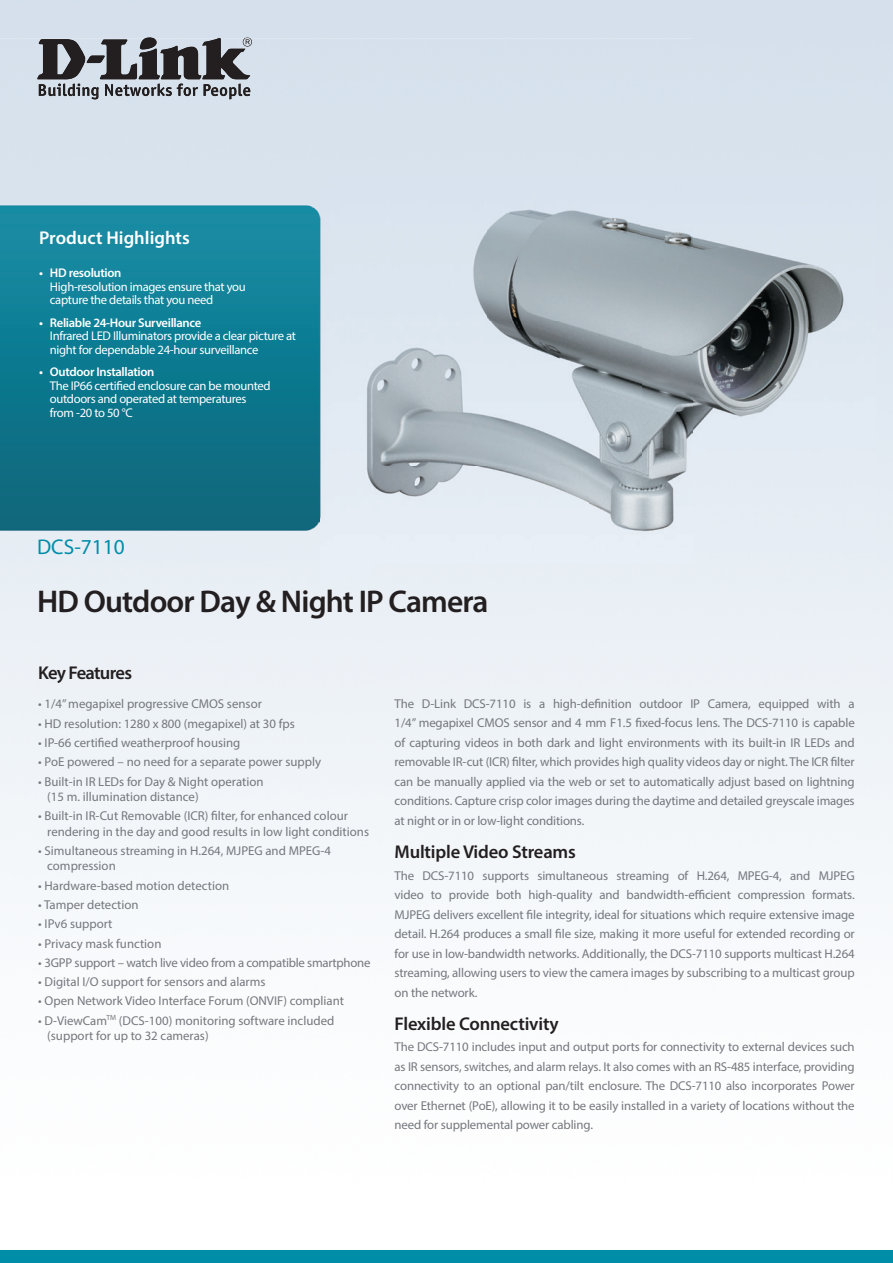
<style>
.page{position:relative;width:893px;height:1263px;background:#fff}
.page>*{position:absolute;margin:0;border:0;box-sizing:border-box;transform-origin:0 0}
.t1{font:600 31.5px "Myriad Pro";letter-spacing:-.025em;color:#231f20}
.t2{font:21.3px "Myriad Pro";color:#008da8}
.t3{font:600 18.6px "Myriad Pro";letter-spacing:-.01em;color:#231f20}
.t4{font:600 18.6px "Myriad Pro";color:#fff}
.t5{font:600 18.6px "Myriad Pro";letter-spacing:-.04em;color:#231f20}
.t6{font:12.9px/19.5px "Myriad Pro";color:#74787d}
.t7{font:12.9px "Myriad Pro";letter-spacing:-.02em;color:#74787d}
.t8{font:12.6px/13.5px "Myriad Pro";letter-spacing:-.025em;color:#fff}
.t9{font:600 12.6px "Myriad Pro";letter-spacing:-.025em;color:#fff}
</style>
<div class="page">
<div style="left:0;top:1250px;width:893px;height:13px;background:#008da8"></div>
<img style="left:0;top:38px;width:319px;height:553px">
<div style="left:319px;top:38px;width:373px;height:150px;background:#d7e2ed"></div>
<img style="left:319px;top:188px;width:53px;height:403px">
<div style="left:372px;top:562px;width:320px;height:29px;background:#e8eff5"></div>
<svg style="left:37px;top:37px;width:215px;height:62px;background:#84888f"></svg>
<img style="left:335px;top:177px;width:540px;height:385px">
<h3 class="t4" style="left:39px;top:230px;width:152px">Product Highlights</h3>
<p class="t9" style="left:39px;top:268px;width:84px">• HD resolution</p>
<p class="t8" style="left:50px;top:281px;width:197px">High-resolution images ensure that you capture the details that you need</p>
<p class="t9" style="left:39px;top:318px;width:164px">• Reliable 24-Hour Surveillance</p>
<p class="t8" style="left:50px;top:330px;width:248px">Infrared LED Illuminators provide a clear picture at night for dependable 24-hour surveillance</p>
<p class="t9" style="left:39px;top:367px;width:117px">• Outdoor Installation</p>
<p class="t8" style="left:50px;top:380px;width:222px">The IP66 certified enclosure can be mounted outdoors and operated at temperatures from -20 to 50 °C</p>
<h2 class="t2" style="left:37px;top:535px;width:89px">DCS-7110</h2>
<h1 class="t1" style="left:37px;top:589px;width:453px">HD Outdoor Day &amp; Night IP Camera</h1>
<h3 class="t5" style="left:38px;top:666px;width:95px">Key Features</h3>
<p class="t6" style="left:38px;top:695px;width:225px">• 1/4” megapixel progressive CMOS sensor</p>
<p class="t6" style="left:38px;top:715px;width:258px">• HD resolution: 1280 x 800 (megapixel) at 30 fps</p>
<p class="t6" style="left:38px;top:734px;width:204px">• IP-66 certified weatherproof housing</p>
<p class="t6" style="left:38px;top:753px;width:284px">• PoE powered – no need for a separate power supply</p>
<p class="t6" style="left:47px;top:774px;width:218px;line-height:15.5px;text-indent:-9px">• Built-in IR LEDs for Day &amp; Night operation (15 m. illumination distance)</p>
<p class="t6" style="left:47px;top:809px;width:323px;line-height:15.5px;text-indent:-9px">• Built-in IR-Cut Removable (ICR) filter, for enhanced colour rendering in the day and good results in low light conditions</p>
<p class="t6" style="left:47px;top:844px;width:285px;line-height:15.5px;text-indent:-9px">• Simultaneous streaming in H.264, MJPEG and MPEG-4 compression</p>
<p class="t6" style="left:38px;top:877px;width:192px">• Hardware-based motion detection</p>
<p class="t6" style="left:38px;top:896px;width:102px">• Tamper detection</p>
<p class="t6" style="left:38px;top:915px;width:76px">• IPv6 support</p>
<p class="t6" style="left:38px;top:934px;width:125px">• Privacy mask function</p>
<p class="t7" style="left:38px;top:957px;width:334px">• 3GPP support – watch live video from a compatible smartphone</p>
<p class="t6" style="left:38px;top:973px;width:229px">• Digital I/O support for sensors and alarms</p>
<p class="t6" style="left:38px;top:992px;width:307px">• Open Network Video Interface Forum (ONVIF) compliant</p>
<p class="t6" style="left:47px;top:1014px;width:289px;line-height:15.5px;text-indent:-9px">• D-ViewCam<sup>TM</sup> (DCS-100) monitoring software included (support for up to 32 cameras)</p>
<p class="t6" style="left:395px;top:695px;width:462px;text-align:justify">The D-Link DCS-7110 is a high-definition outdoor IP Camera, equipped with a 1/4” megapixel CMOS sensor and 4 mm F1.5 fixed-focus lens. The DCS-7110 is capable of capturing videos in both dark and light environments with its built-in IR LEDs and removable IR-cut (ICR) filter, which provides high quality videos day or night. The ICR filter can be manually applied via the web or set to automatically adjust based on lightning conditions. Capture crisp color images during the daytime and detailed greyscale images at night or in or low-light conditions.</p>
<h3 class="t3" style="left:395px;top:844px;width:183px">Multiple Video Streams</h3>
<p class="t6" style="left:395px;top:866px;width:462px;text-align:justify">The DCS-7110 supports simultaneous streaming of H.264, MPEG-4, and MJPEG video to provide both high-quality and bandwidth-efficient compression formats.<br>MJPEG delivers excellent file integrity, ideal for situations which require extensive image detail. H.264 produces a small file size, making it more useful for extended recording or for use in low-bandwidth networks. Additionally, the DCS-7110 supports multicast H.264 streaming, allowing users to view the camera images by subscribing to a multicast group on the network.</p>
<h3 class="t3" style="left:395px;top:1016px;width:166px">Flexible Connectivity</h3>
<p class="t6" style="left:395px;top:1038px;width:462px;text-align:justify">The DCS-7110 includes input and output ports for connectivity to external devices such as IR sensors, switches, and alarm relays. It also comes with an RS-485 interface, providing connectivity to an optional pan/tilt enclosure. The DCS-7110 also incorporates Power over Ethernet (PoE), allowing it to be easily installed in a variety of locations without the need for supplemental power cabling.</p>
</div>
